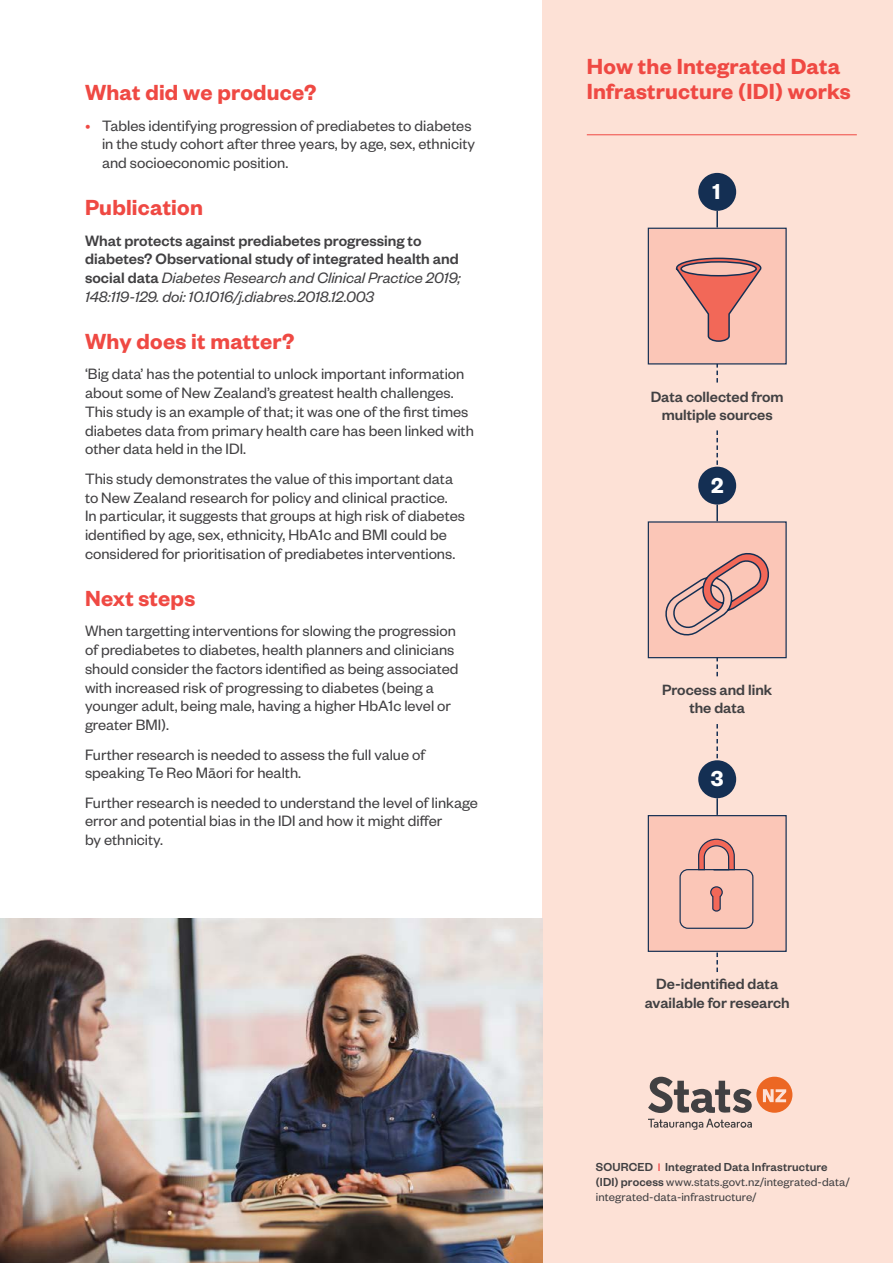
<style>
.page{position:relative;width:893px;height:1263px;background:#fff}
.page>*{position:absolute;margin:0;border:0;box-sizing:border-box;transform-origin:0 0}
.t1{font:600 24px/25.5px "Founders Grotesk";letter-spacing:.01em;color:#ef4943}
.t2{font:600 23.7px "Founders Grotesk";color:#fff}
.t3{font:16.5px/18.8px "Founders Grotesk";color:#414042}
.t4{font:500 16.5px/18.8px "Founders Grotesk";color:#414042}
.t5{font:500 16.35px/18.6px "Founders Grotesk";color:#414042;text-align:center}
.t6{font:12.75px/15px "Founders Grotesk";letter-spacing:.01em;color:#414042}
.s1{color:#ef4943}
.s2{font-weight:400;font-style:italic}
.s3{font-weight:500}
.s4{font-weight:500;font-size:12px;color:#f04b4a}
</style>
<div class="page">
<div style="left:543px;top:0;width:350px;height:1263px;background:#fde1d6"></div>
<div style="left:648px;top:521px;width:139px;height:137px;background:#fbc6b7;border:1px solid #142f53"></div>
<div style="left:648px;top:228px;width:139px;height:136px;background:#fbc6b7;border:1px solid #142f53"></div>
<div style="left:648px;top:815px;width:139px;height:137px;background:#fbc6b7;border:1px solid #142f53"></div>
<div style="left:698px;top:173px;width:38px;height:38px;background:#142f53;border-radius:50%"></div>
<svg style="left:716px;top:211px;width:2px;height:16px"></svg>
<svg style="left:675px;top:257px;width:87px;height:264px"></svg>
<svg style="left:663px;top:553px;width:110px;height:419px"></svg>
<hr style="left:587px;top:134px;width:270px;height:1px;background:#ef4943">
<img style="left:0;top:918px;width:543px;height:345px">
<svg style="left:648px;top:1076px;width:144px;height:54px"></svg>
<h1 class="t1" style="left:85px;top:79px;width:233px">What did we produce?</h1>
<p class="t3" style="left:102px;top:115px;width:374px;text-indent:-17px"><span class="s1">•</span> Tables identifying progression of prediabetes to diabetes in the study cohort after three years, by age, sex, ethnicity and socioeconomic position.</p>
<h1 class="t1" style="left:85px;top:194px;width:119px">Publication</h1>
<p class="t4" style="left:85px;top:230px;width:377px">What protects against prediabetes progressing to diabetes? Observational study of integrated health and social data <span class="s2">Diabetes Research and Clinical Practice 2019; 148:119-129. doi: 10.1016/j.diabres.2018.12.003</span></p>
<h1 class="t1" style="left:85px;top:327px;width:211px">Why does it matter?</h1>
<p class="t3" style="left:85px;top:364px;width:390px">‘Big data’ has the potential to unlock important information about some of New Zealand’s greatest health challenges.<br>This study is an example of that; it was one of the first times diabetes data from primary health care has been linked with other data held in the IDI.</p>
<p class="t3" style="left:85px;top:468px;width:381px">This study demonstrates the value of this important data to New Zealand research for policy and clinical practice.<br>In particular, it suggests that groups at high risk of diabetes identified by age, sex, ethnicity, HbA1c and BMI could be considered for prioritisation of prediabetes interventions.</p>
<h1 class="t1" style="left:85px;top:584px;width:112px">Next steps</h1>
<p class="t3" style="left:85px;top:621px;width:375px">When targetting interventions for slowing the progression of prediabetes to diabetes, health planners and clinicians should consider the factors identified as being associated with increased risk of progressing to diabetes (being a younger adult, being male, having a higher HbA1c level or greater BMI).</p>
<p class="t3" style="left:85px;top:744px;width:342px">Further research is needed to assess the full value of speaking Te Reo Māori for health.</p>
<p class="t3" style="left:85px;top:792px;width:394px">Further research is needed to understand the level of linkage error and potential bias in the IDI and how it might differ<br>by ethnicity.</p>
<h1 class="t1" style="left:587px;top:52px;width:266px">How the Integrated Data<br>Infrastructure (IDI) works</h1>
<h2 class="t2" style="left:712px;top:176px;width:10px">1</h2>
<p class="t5" style="left:651px;top:386px;width:134px">Data collected from multiple sources</p>
<h2 class="t2" style="left:711px;top:470px;width:14px">2</h2>
<p class="t5" style="left:662px;top:679px;width:111px">Process and link the data</p>
<h2 class="t2" style="left:711px;top:764px;width:14px">3</h2>
<p class="t5" style="left:645px;top:974px;width:147px">De-identified data available for research</p>
<p class="t6" style="left:596px;top:1159px;width:255px"><span class="s3">SOURCED</span> <span class="s4">|</span> <span class="s3">Integrated Data Infrastructure (IDI) process</span> www.stats.govt.nz/integrated-data/ integrated-data-infrastructure/</p>
</div>
